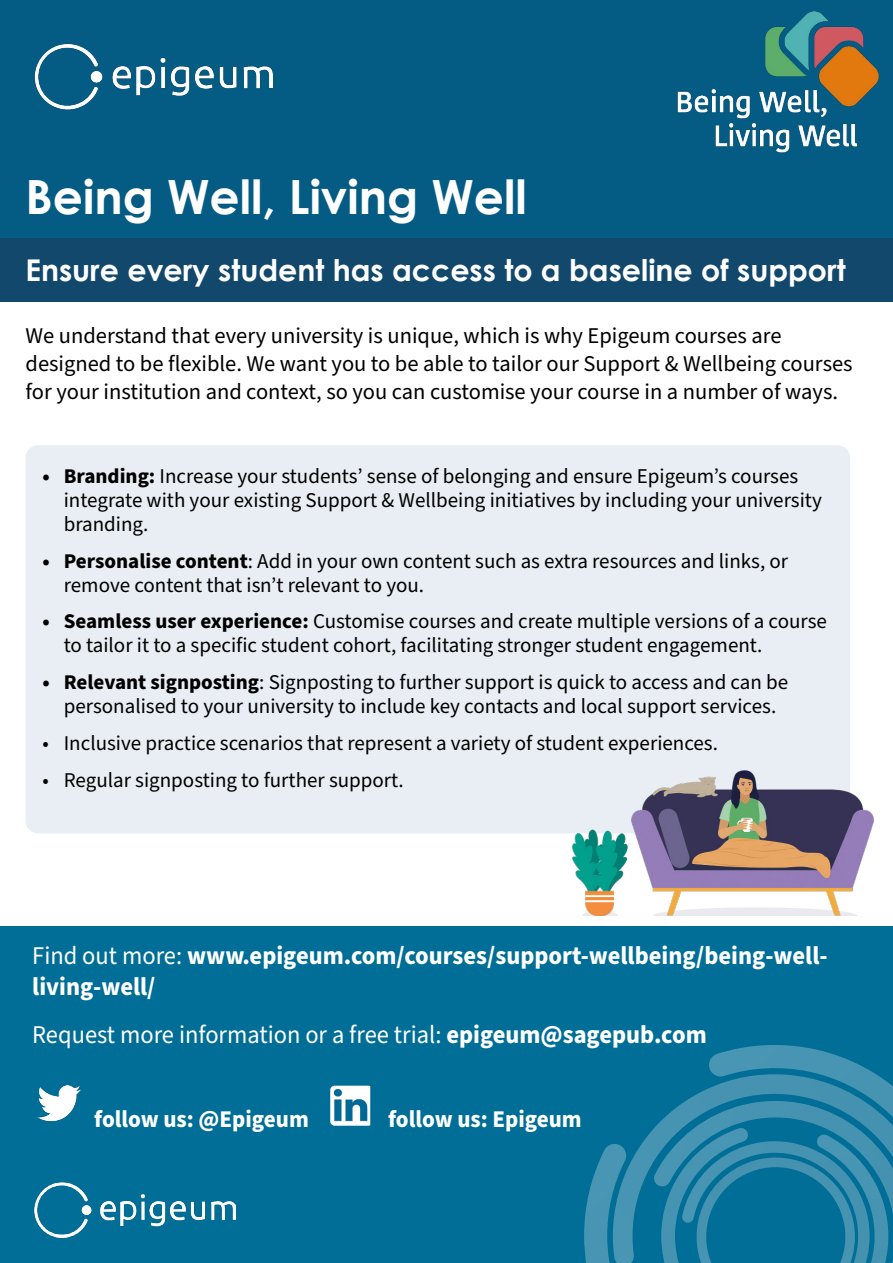
<style>
.page{position:relative;width:893px;height:1263px;background:#fff}
.page>*{position:absolute;margin:0;border:0;box-sizing:border-box;transform-origin:0 0}
.t1{font:700 47.25px "Century Gothic";color:#fff}
.t2{font:700 30px "Century Gothic";color:#fff}
.t3{font:700 25.5px/30.6px "Source Sans Pro";color:#fff;scale:.96 1}
.t4{font:25.5px "Source Sans Pro";color:#fff;scale:.96 1}
.t5{font:700 24px "Source Sans Pro";color:#fff;scale:.96 1}
.t6{font:22.5px/28.2px "Source Sans Pro";color:#000}
.t7{font:21px/24px "Source Sans Pro";color:#000}
.s1{font-weight:700}
.s2{font-weight:400}
</style>
<div class="page">
<div style="left:0;top:74px;width:893px;height:228px;background:#12486c"></div>
<div style="left:0;top:0;width:893px;height:237px;background:#045c85"></div>
<div style="left:26px;top:445px;width:824px;height:388px;background:#e9eef5;border-radius:13px"></div>
<img style="left:677px;top:12px;width:202px;height:141px">
<img style="left:549px;top:770px;width:326px;height:145px">
<div style="left:0;top:926px;width:893px;height:337px;background:#006e96"></div>
<img style="left:38px;top:1086px;width:42px;height:34px">
<div style="left:330px;top:1086px;width:42px;height:40px;background:#4692b1;border-radius:4px"></div>
<img style="left:330px;top:1086px;width:40px;height:40px">
<svg style="left:613px;top:1045px;width:275px;height:218px"></svg>
<img style="left:34px;top:44px;width:238px;height:66px">
<img style="left:34px;top:1182px;width:202px;height:57px">
<h1 class="t1" style="left:26px;top:161px;width:503px">Being Well, Living Well</h1>
<h2 class="t2" style="left:26px;top:247px;width:822px">Ensure every student has access to a baseline of support</h2>
<p class="t6" style="left:26px;top:322px;width:829px">We understand that every university is unique, which is why Epigeum courses are designed to be flexible. We want you to be able to tailor our Support &amp; Wellbeing courses for your institution and context, so you can customise your course in a number of ways.</p>
<p class="t7" style="left:64px;top:465px;width:759px;text-indent:-21px"><span class="s1">• Branding:</span> Increase your students’ sense of belonging and ensure Epigeum’s courses integrate with your existing Support &amp; Wellbeing initiatives by including your university branding.</p>
<p class="t7" style="left:64px;top:549px;width:726px;text-indent:-21px"><span class="s1">• Personalise content</span>: Add in your own content such as extra resources and links, or remove content that isn’t relevant to you.</p>
<p class="t7" style="left:64px;top:610px;width:765px;text-indent:-21px"><span class="s1">• Seamless user experience:</span> Customise courses and create multiple versions of a course to tailor it to a specific student cohort, facilitating stronger student engagement.</p>
<p class="t7" style="left:43px;top:671px;width:747px;text-align:center"><span class="s1">• Relevant signposting</span>: Signposting to further support is quick to access and can be personalised to your university to include key contacts and local support services.</p>
<p class="t7" style="left:43px;top:732px;width:677px">• Inclusive practice scenarios that represent a variety of student experiences.</p>
<p class="t7" style="left:43px;top:768px;width:363px">• Regular signposting to further support.</p>
<p class="t3" style="left:32px;top:941px;width:830px"><span class="s2">Find out more:</span> www.epigeum.com/courses/support-wellbeing/being-well&shy;living-well/</p>
<p class="t4" style="left:32px;top:1017px;width:704px">Request more information or a free trial: <span class="s1">epigeum@sagepub.com</span></p>
<p class="t5" style="left:94px;top:1103px;width:225px">follow us: @Epigeum</p>
<p class="t5" style="left:388px;top:1103px;width:203px">follow us: Epigeum</p>
</div>
